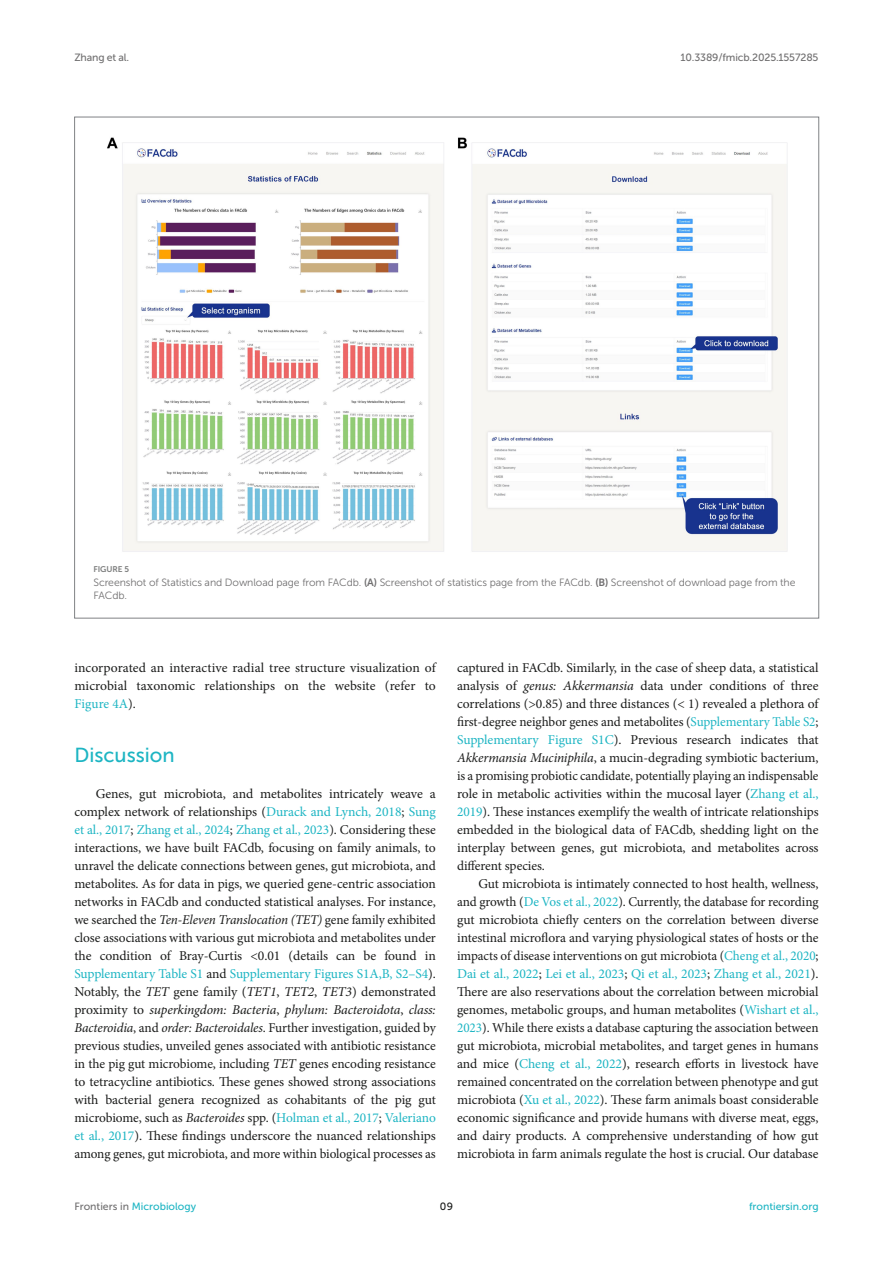
<style>
.page{position:relative;width:893px;height:1263px;background:#fff}
.page>*{position:absolute;margin:0;border:0;box-sizing:border-box;transform-origin:0 0}
.HEAD_1{font:20.25px "Museo Sans 500";color:#1db5c3}
.TEXT{font:13.5px/18px "Minion Pro";letter-spacing:-.005em;color:#1b1c1b;text-align:justify}
.FIG_LEG{font:10.5px/13.5px "Museo Sans 300";letter-spacing:-.01em;color:#706f70}
.t1{font:10.5px "Museo Sans 500";color:#1db5c3}
.t2{font:10.5px "Museo Sans 500";letter-spacing:-.015em;color:#706f70}
.t3{font:10.5px "Museo Sans 500";color:#1b1c1b}
.FIG_HD{font:8.25px "Museo Sans 700";letter-spacing:-.01em;color:#7e7f7f}
.s1{font-family:"Museo Sans 700"}
.s2{color:#1db5c3}
.s3{font-style:italic}
.s4{color:#706f70}
</style>
<div class="page">
<img style="left:107px;top:137px;width:681px;height:415px">
<p class="t2" style="left:74px;top:51px;width:56px">Zhang et al.</p>
<p class="t2" style="left:681px;top:51px;width:139px">10.3389/fmicb.2025.1557285</p>
<p class="FIG_HD" style="left:94px;top:565px;width:37px">FIGURE 5</p>
<p class="FIG_LEG" style="left:94px;top:575px;width:703px">Screenshot of Statistics and Download page from FACdb. <span class="s1">(A)</span> Screenshot of statistics page from the FACdb. <span class="s1">(B)</span> Screenshot of download page from the<br>FACdb.</p>
<p class="TEXT" style="left:74px;top:659px;width:363px">incorporated an interactive radial tree structure visualization of microbial taxonomic relationships on the website (refer to <span class="s2">Figure 4A</span>).</p>
<p class="HEAD_1" style="left:74px;top:744px;width:102px">Discussion</p>
<p class="TEXT" style="left:74px;top:785px;width:363px;text-indent:21px">Genes, gut microbiota, and metabolites intricately weave a complex network of relationships (<span class="s2">Durack and Lynch, 2018</span>; <span class="s2">Sung et al., 2017</span>; <span class="s2">Zhang et al., 2024</span>; <span class="s2">Zhang et al., 2023</span>). Considering these interactions, we have built FACdb, focusing on family animals, to unravel the delicate connections between genes, gut microbiota, and metabolites. As for data in pigs, we queried gene-centric association networks in FACdb and conducted statistical analyses. For instance, we searched the <span class="s3">Ten-Eleven Translocation (TET)</span> gene family exhibited close associations with various gut microbiota and metabolites under the condition of Bray-Curtis &lt;0.01 (details can be found in <span class="s2">Supplementary Table S1</span> and <span class="s2">Supplementary Figures S1A,B, S2–S4</span>).<br>Notably, the <span class="s3">TET</span> gene family (<span class="s3">TET1</span>, <span class="s3">TET2</span>, <span class="s3">TET3</span>) demonstrated proximity to <span class="s3">superkingdom: Bacteria</span>, <span class="s3">phylum: Bacteroidota</span>, <span class="s3">class:<br>Bacteroidia</span>, and <span class="s3">order: Bacteroidales</span>. Further investigation, guided by previous studies, unveiled genes associated with antibiotic resistance in the pig gut microbiome, including <span class="s3">TET</span> genes encoding resistance to tetracycline antibiotics. These genes showed strong associations with bacterial genera recognized as cohabitants of the pig gut microbiome, such as <span class="s3">Bacteroides</span> spp. (<span class="s2">Holman et al., 2017</span>; <span class="s2">Valeriano et al., 2017</span>). These findings underscore the nuanced relationships among genes, gut microbiota, and more within biological processes as</p>
<p class="TEXT" style="left:457px;top:659px;width:363px">captured in FACdb. Similarly, in the case of sheep data, a statistical analysis of <span class="s3">genus: Akkermansia</span> data under conditions of three correlations (&gt;0.85) and three distances (&lt; 1) revealed a plethora of first-degree neighbor genes and metabolites (<span class="s2">Supplementary Table S2</span>; <span class="s2">Supplementary Figure S1C</span>). Previous research indicates that <span class="s3">Akkermansia Muciniphila</span>, a mucin-degrading symbiotic bacterium, is a promising probiotic candidate, potentially playing an indispensable role in metabolic activities within the mucosal layer (<span class="s2">Zhang et al., 2019</span>). These instances exemplify the wealth of intricate relationships embedded in the biological data of FACdb, shedding light on the interplay between genes, gut microbiota, and metabolites across different species.</p>
<p class="TEXT" style="left:457px;top:875px;width:363px;text-indent:21px">Gut microbiota is intimately connected to host health, wellness, and growth (<span class="s2">De Vos et al., 2022</span>). Currently, the database for recording gut microbiota chiefly centers on the correlation between diverse intestinal microflora and varying physiological states of hosts or the impacts of disease interventions on gut microbiota (<span class="s2">Cheng et al., 2020</span>; <span class="s2">Dai et al., 2022</span>; <span class="s2">Lei et al., 2023</span>; <span class="s2">Qi et al., 2023</span>; <span class="s2">Zhang et al., 2021</span>).<br>There are also reservations about the correlation between microbial genomes, metabolic groups, and human metabolites (<span class="s2">Wishart et al., 2023</span>). While there exists a database capturing the association between gut microbiota, microbial metabolites, and target genes in humans and mice (<span class="s2">Cheng et al., 2022</span>), research efforts in livestock have remained concentrated on the correlation between phenotype and gut microbiota (<span class="s2">Xu et al., 2022</span>). These farm animals boast considerable economic significance and provide humans with diverse meat, eggs, and dairy products. A comprehensive understanding of how gut microbiota in farm animals regulate the host is crucial. Our database</p>
<p class="t1" style="left:74px;top:1200px;width:123px"><span class="s4">Frontiers in</span> Microbiology</p>
<p class="t3" style="left:440px;top:1200px;width:15px">09</p>
<p class="t1" style="left:749px;top:1200px;width:71px">frontiersin.org</p>
</div>
